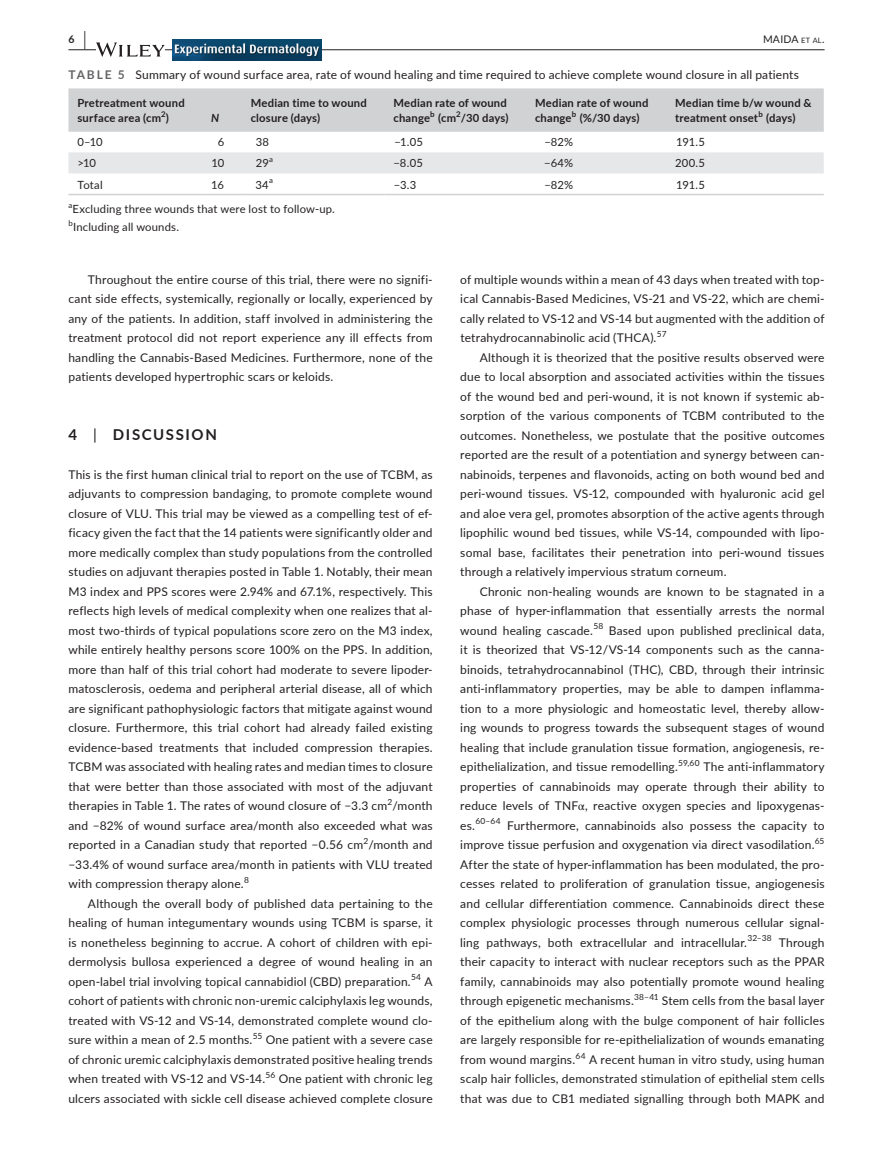
<style>
.page{position:relative;width:893px;height:1174px;background:#fff}
.page>*{position:absolute;margin:0;border:0;box-sizing:border-box;transform-origin:0 0}
.t1{font:700 15px "Lato";letter-spacing:.11em;color:#231f20}
.t2{font:12px/19.5px "Lato";letter-spacing:.015em;color:#231f20;text-align:justify}
.t3{font:700 11.25px/15.8px "Lato";letter-spacing:.02em;color:#231f20}
.t4{font:11.25px "Lato";letter-spacing:.015em;color:#231f20}
.t5{font:italic 700 11.25px "Lato";color:#231f20}
.t6{font:10.5px "Lato";letter-spacing:.02em;color:#231f20}
.t7{font:700 10.5px "Lato";color:#231f20}
.t8{font:8.4px "Lato";letter-spacing:.025em;color:#231f20}
.t9{font:700 7.8px "Lato";color:#231f20}
.t10{font:7.8px "Lato";color:#231f20}
.s1{font-size:19.5px}
.s2{font-size:7.35px}
.s3{font-weight:700;color:#636366}
.s4{font-weight:400}
.s5{font-size:12px}
.s6{font-family:"STIX"}
</style>
<div class="page">
<hr style="left:68px;top:49px;width:756px;height:1px;background:#231f20">
<svg style="left:96px;top:42px;width:69px;height:15px"></svg>
<img style="left:172px;top:39px;width:149px;height:21px">
<div style="left:68px;top:88px;width:756px;height:44px;background:#d1d2d4"></div>
<div style="left:68px;top:152px;width:756px;height:21px;background:#e6e7e9"></div>
<hr style="left:68px;top:194px;width:134px;height:1px;background:#d1d2d4">
<hr style="left:202px;top:194px;width:40px;height:1px;background:#d1d2d4">
<hr style="left:242px;top:194px;width:142px;height:1px;background:#d1d2d4">
<hr style="left:384px;top:194px;width:142px;height:1px;background:#d1d2d4">
<hr style="left:526px;top:194px;width:140px;height:1px;background:#d1d2d4">
<hr style="left:666px;top:194px;width:158px;height:1px;background:#d1d2d4">
<p class="t7" style="left:68px;top:31px;width:19px">6 <span class="s1">|</span></p>
<p class="t6" style="left:763px;top:31px;width:63px">MAIDA <span class="s2">et al</span>.</p>
<p class="t2" style="left:68px;top:64px;width:732px"><span class="s3">TABLE 5</span> Summary of wound surface area, rate of wound healing and time required to achieve complete wound closure in all patients</p>
<p class="t3" style="left:77px;top:94px;width:109px">Pretreatment wound surface area (cm )</p>
<p class="t3" style="left:251px;top:94px;width:118px">Median time to wound closure (days)</p>
<p class="t3" style="left:393px;top:94px;width:115px">Median rate of wound change</p>
<p class="t3" style="left:535px;top:94px;width:115px">Median rate of wound change</p>
<p class="t3" style="left:675px;top:94px;width:138px">Median time b/w wound &amp; treatment onset</p>
<p class="t9" style="left:430px;top:109px;width:6px">b</p>
<p class="t3" style="left:438px;top:110px;width:72px">(cm /30 days)</p>
<p class="t9" style="left:572px;top:109px;width:6px">b</p>
<p class="t3" style="left:580px;top:110px;width:61px">(%/30 days)</p>
<p class="t9" style="left:758px;top:109px;width:6px">b</p>
<p class="t3" style="left:766px;top:110px;width:31px">(days)</p>
<p class="t9" style="left:161px;top:109px;width:6px">2</p>
<p class="t5" style="left:211px;top:110px;width:10px">N</p>
<p class="t9" style="left:456px;top:109px;width:6px">2</p>
<p class="t4" style="left:77px;top:134px;width:27px">0–10</p>
<p class="t4" style="left:218px;top:134px;width:8px">6</p>
<p class="t4" style="left:256px;top:134px;width:15px">38</p>
<p class="t4" style="left:394px;top:134px;width:30px">−1.05</p>
<p class="t4" style="left:544px;top:134px;width:30px">−82%</p>
<p class="t4" style="left:676px;top:134px;width:30px">191.5</p>
<p class="t4" style="left:77px;top:155px;width:20px">&gt;10</p>
<p class="t4" style="left:211px;top:155px;width:14px">10</p>
<p class="t4" style="left:256px;top:155px;width:15px">29</p>
<p class="t10" style="left:269px;top:154px;width:5px">a</p>
<p class="t4" style="left:393px;top:155px;width:31px">−8.05</p>
<p class="t4" style="left:544px;top:155px;width:31px">−64%</p>
<p class="t4" style="left:675px;top:155px;width:32px">200.5</p>
<p class="t4" style="left:77px;top:176px;width:27px">Total</p>
<p class="t4" style="left:211px;top:176px;width:14px">16</p>
<p class="t4" style="left:255px;top:176px;width:15px">34</p>
<p class="t10" style="left:269px;top:175px;width:5px">a</p>
<p class="t4" style="left:394px;top:176px;width:24px">−3.3</p>
<p class="t4" style="left:544px;top:176px;width:30px">−82%</p>
<p class="t4" style="left:676px;top:176px;width:30px">191.5</p>
<p class="t10" style="left:68px;top:200px;width:5px">a</p>
<p class="t4" style="left:73px;top:201px;width:264px">Excluding three wounds that were lost to follow-up.</p>
<p class="t10" style="left:68px;top:218px;width:6px">b</p>
<p class="t4" style="left:73px;top:219px;width:107px">Including all wounds.</p>
<p class="t2" style="left:68px;top:269px;width:366px;text-indent:20px">Throughout the entire course of this trial, there were no signifi&shy;cant side effects, systemically, regionally or locally, experienced by any of the patients. In addition, staff involved in administering the treatment protocol did not report experience any ill effects from handling the Cannabis-Based Medicines. Furthermore, none of the patients developed hypertrophic scars or keloids.</p>
<p class="t1" style="left:68px;top:423px;width:150px">4 <span class="s4">|</span> DISCUSSION</p>
<p class="t2" style="left:68px;top:464px;width:366px">This is the first human clinical trial to report on the use of TCBM, as adjuvants to compression bandaging, to promote complete wound closure of VLU. This trial may be viewed as a compelling test of ef&shy;ficacy given the fact that the 14 patients were significantly older and more medically complex than study populations from the controlled studies on adjuvant therapies posted in Table 1. Notably, their mean M3 index and PPS scores were 2.94% and 67.1%, respectively. This reflects high levels of medical complexity when one realizes that al&shy;most two-thirds of typical populations score zero on the M3 index, while entirely healthy persons score 100% on the PPS. In addition, more than half of this trial cohort had moderate to severe lipoder&shy;matosclerosis, oedema and peripheral arterial disease, all of which are significant pathophysiologic factors that mitigate against wound closure. Furthermore, this trial cohort had already failed existing evidence-based treatments that included compression therapies.<br>TCBM was associated with healing rates and median times to closure that were better than those associated with most of the adjuvant therapies in Table 1. The rates of wound closure of −3.3 cm<sup>2</sup>/month and −82% of wound surface area/month also exceeded what was reported in a Canadian study that reported −0.56 cm /month and</p>
<p class="t8" style="left:363px;top:835px;width:6px">2</p>
<p class="t2" style="left:68px;top:854px;width:366px">−33.4% of wound surface area/month in patients with VLU treated with compression therapy alone.</p>
<p class="t8" style="left:244px;top:874px;width:6px">8</p>
<p class="t2" style="left:68px;top:893px;width:366px;text-indent:20px">Although the overall body of published data pertaining to the healing of human integumentary wounds using TCBM is sparse, it is nonetheless beginning to accrue. A cohort of children with epi&shy;dermolysis bullosa experienced a degree of wound healing in an open-label trial involving topical cannabidiol (CBD) preparation.</p>
<p class="t8" style="left:411px;top:971px;width:23px">54 <span class="s5">A</span></p>
<p class="t2" style="left:68px;top:990px;width:366px">cohort of patients with chronic non-uremic calciphylaxis leg wounds, treated with VS-12 and VS-14, demonstrated complete wound clo&shy;sure within a mean of 2.5 months.<sup>55</sup> One patient with a severe case of chronic uremic calciphylaxis demonstrated positive healing trends when treated with VS-12 and VS-14.<sup>56</sup> One patient with chronic leg ulcers associated with sickle cell disease achieved complete closure</p>
<p class="t2" style="left:460px;top:269px;width:366px">of multiple wounds within a mean of 43 days when treated with top&shy;ical Cannabis-Based Medicines, VS-21 and VS-22, which are chemi&shy;cally related to VS-12 and VS-14 but augmented with the addition of tetrahydrocannabinolic acid (THCA).</p>
<p class="t8" style="left:657px;top:328px;width:11px">57</p>
<p class="t2" style="left:460px;top:347px;width:366px;text-indent:20px">Although it is theorized that the positive results observed were due to local absorption and associated activities within the tissues of the wound bed and peri-wound, it is not known if systemic ab&shy;sorption of the various components of TCBM contributed to the outcomes. Nonetheless, we postulate that the positive outcomes reported are the result of a potentiation and synergy between can&shy;nabinoids, terpenes and flavonoids, acting on both wound bed and peri-wound tissues. VS-12, compounded with hyaluronic acid gel and aloe vera gel, promotes absorption of the active agents through lipophilic wound bed tissues, while VS-14, compounded with lipo&shy;somal base, facilitates their penetration into peri-wound tissues through a relatively impervious stratum corneum.</p>
<p class="t2" style="left:460px;top:581px;width:366px;text-indent:20px">Chronic non-healing wounds are known to be stagnated in a phase of hyper-inflammation that essentially arrests the normal wound healing cascade.</p>
<p class="t8" style="left:593px;top:620px;width:11px">58</p>
<p class="t2" style="left:460px;top:620px;width:366px;text-indent:148px">Based upon published preclinical data, it is theorized that VS-12/VS-14 components such as the canna&shy;binoids, tetrahydrocannabinol (THC), CBD, through their intrinsic anti-inflammatory properties, may be able to dampen inflamma&shy;tion to a more physiologic and homeostatic level, thereby allow&shy;ing wounds to progress towards the subsequent stages of wound healing that include granulation tissue formation, angiogenesis, re&shy;epithelialization, and tissue remodelling.</p>
<p class="t8" style="left:678px;top:757px;width:23px">59,60</p>
<p class="t2" style="left:460px;top:756px;width:366px;text-indent:243px">The anti-inflammatory properties of cannabinoids may operate through their ability to reduce levels of TNF<span class="s6">α</span>, reactive oxygen species and lipoxygenas-</p>
<p class="t8" style="left:460px;top:815px;width:42px"><span class="s5">es.</span>60–64</p>
<p class="t2" style="left:460px;top:815px;width:366px;text-indent:47px">Furthermore, cannabinoids also possess the capacity to improve tissue perfusion and oxygenation via direct vasodilation.</p>
<p class="t8" style="left:815px;top:835px;width:11px">65</p>
<p class="t2" style="left:460px;top:854px;width:366px">After the state of hyper-inflammation has been modulated, the pro&shy;cesses related to proliferation of granulation tissue, angiogenesis and cellular differentiation commence. Cannabinoids direct these complex physiologic processes through numerous cellular signal&shy;ling pathways, both extracellular and intracellular.</p>
<p class="t8" style="left:747px;top:932px;width:26px">32–38</p>
<p class="t2" style="left:460px;top:932px;width:366px;text-indent:319px">Through their capacity to interact with nuclear receptors such as the PPAR family, cannabinoids may also potentially promote wound healing through epigenetic mechanisms.<sup>38–41</sup> Stem cells from the basal layer of the epithelium along with the bulge component of hair follicles are largely responsible for re-epithelialization of wounds emanating from wound margins.<sup>64</sup> A recent human in vitro study, using human scalp hair follicles, demonstrated stimulation of epithelial stem cells that was due to CB1 mediated signalling through both MAPK and</p>
</div>
